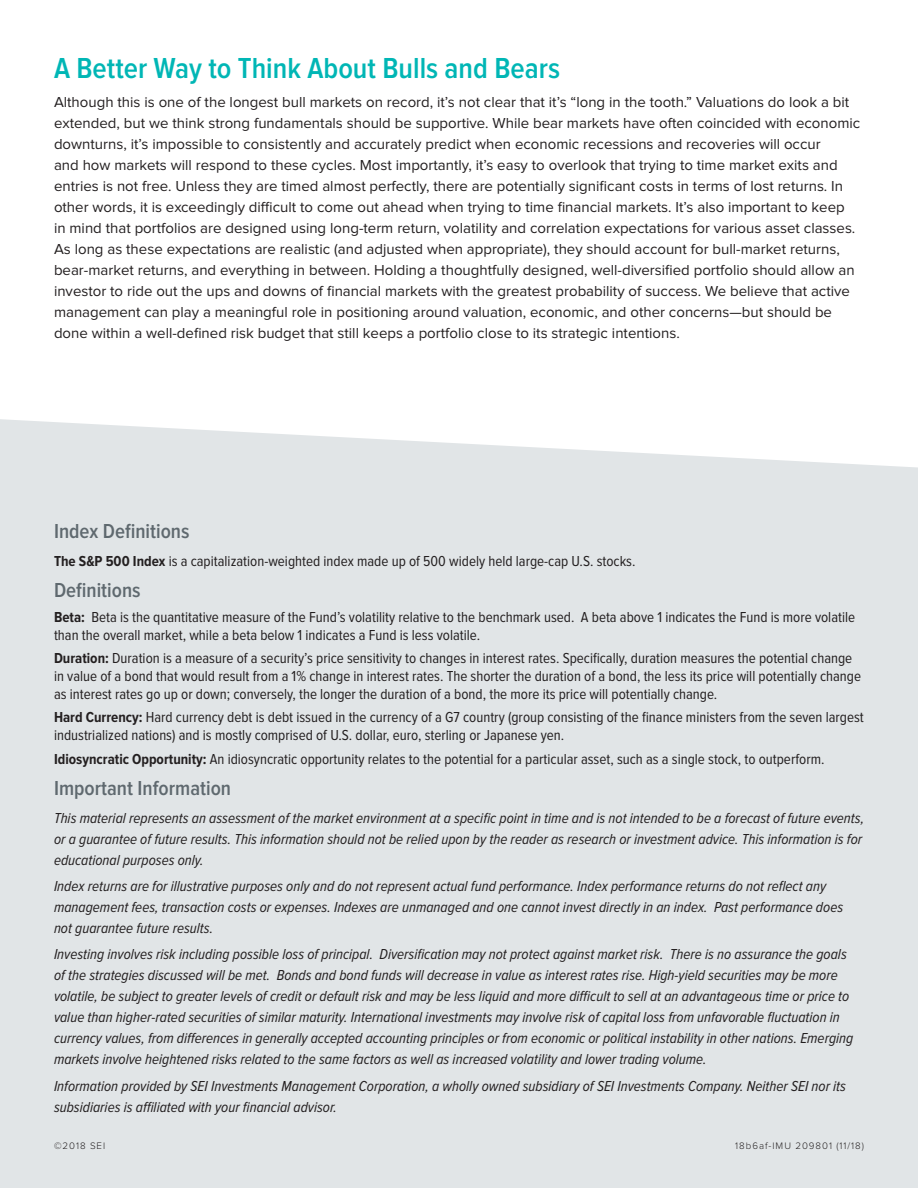
<style>
.page{position:relative;width:918px;height:1188px;background:#fff}
.page>*{position:absolute;margin:0;border:0;box-sizing:border-box;transform-origin:0 0}
.t1{font:600 30px "Proxima Nova Cond";color:#00b6b5}
.t2{font:600 21px "Proxima Nova Cond";color:#5f696f}
.t3{font:italic 15px/21px "Proxima Nova Cond";color:#231f20}
.t4{font:15px/21px "Proxima Nova";color:#231f20}
.t5{font:15px/18px "Proxima Nova Cond";color:#231f20}
.t6{font:300 9.75px "Proxima Nova";letter-spacing:.1em;color:#231f20}
.s1{font-weight:700}
</style>
<div class="page">
<div style="left:0;top:419px;width:918px;height:769px;background:#e1e5e7"></div>
<h1 class="t1" style="left:54px;top:51px;width:508px">A Better Way to Think About Bulls and Bears</h1>
<p class="t4" style="left:54px;top:92px;width:808px">Although this is one of the longest bull markets on record, it’s not clear that it’s “long in the tooth.” Valuations do look a bit extended, but we think strong fundamentals should be supportive. While bear markets have often coincided with economic downturns, it’s impossible to consistently and accurately predict when economic recessions and recoveries will occur<br>and how markets will respond to these cycles. Most importantly, it’s easy to overlook that trying to time market exits and entries is not free. Unless they are timed almost perfectly, there are potentially significant costs in terms of lost returns. In other words, it is exceedingly difficult to come out ahead when trying to time financial markets. It’s also important to keep<br>in mind that portfolios are designed using long-term return, volatility and correlation expectations for various asset classes.<br>As long as these expectations are realistic (and adjusted when appropriate), they should account for bull-market returns, bear-market returns, and everything in between. Holding a thoughtfully designed, well-diversified portfolio should allow an investor to ride out the ups and downs of financial markets with the greatest probability of success. We believe that active management can play a meaningful role in positioning around valuation, economic, and other concerns—but should be done within a well-defined risk budget that still keeps a portfolio close to its strategic intentions.</p>
<h2 class="t2" style="left:54px;top:520px;width:137px">Index Definitions</h2>
<p class="t5" style="left:54px;top:552px;width:583px"><span class="s1">The S&amp;P 500 Index</span> is a capitalization-weighted index made up of 500 widely held large-cap U.S. stocks.</p>
<h2 class="t2" style="left:54px;top:578px;width:88px">Definitions</h2>
<p class="t5" style="left:54px;top:608px;width:803px"><span class="s1">Beta:</span> Beta is the quantitative measure of the Fund’s volatility relative to the benchmark used. A beta above 1 indicates the Fund is more volatile than the overall market, while a beta below 1 indicates a Fund is less volatile.</p>
<p class="t5" style="left:54px;top:649px;width:809px"><span class="s1">Duration:</span> Duration is a measure of a security’s price sensitivity to changes in interest rates. Specifically, duration measures the potential change in value of a bond that would result from a 1% change in interest rates. The shorter the duration of a bond, the less its price will potentially change as interest rates go up or down; conversely, the longer the duration of a bond, the more its price will potentially change.</p>
<p class="t5" style="left:54px;top:709px;width:811px"><span class="s1">Hard Currency:</span> Hard currency debt is debt issued in the currency of a G7 country (group consisting of the finance ministers from the seven largest industrialized nations) and is mostly comprised of U.S. dollar, euro, sterling or Japanese yen.</p>
<p class="t5" style="left:54px;top:750px;width:772px"><span class="s1">Idiosyncratic Opportunity:</span> An idiosyncratic opportunity relates to the potential for a particular asset, such as a single stock, to outperform.</p>
<h2 class="t2" style="left:54px;top:776px;width:179px">Important Information</h2>
<p class="t3" style="left:54px;top:807px;width:812px">This material represents an assessment of the market environment at a specific point in time and is not intended to be a forecast of future events, or a guarantee of future results. This information should not be relied upon by the reader as research or investment advice. This information is for educational purposes only.</p>
<p class="t3" style="left:54px;top:876px;width:791px">Index returns are for illustrative purposes only and do not represent actual fund performance. Index performance returns do not reflect any management fees, transaction costs or expenses. Indexes are unmanaged and one cannot invest directly in an index. Past performance does not guarantee future results.</p>
<p class="t3" style="left:54px;top:944px;width:801px">Investing involves risk including possible loss of principal. Diversification may not protect against market risk. There is no assurance the goals of the strategies discussed will be met. Bonds and bond funds will decrease in value as interest rates rise. High-yield securities may be more volatile, be subject to greater levels of credit or default risk and may be less liquid and more difficult to sell at an advantageous time or price to value than higher-rated securities of similar maturity. International investments may involve risk of capital loss from unfavorable fluctuation in currency values, from differences in generally accepted accounting principles or from economic or political instability in other nations. Emerging markets involve heightened risks related to the same factors as well as increased volatility and lower trading volume.</p>
<p class="t3" style="left:54px;top:1076px;width:794px">Information provided by SEI Investments Management Corporation, a wholly owned subsidiary of SEI Investments Company. Neither SEI nor its subsidiaries is affiliated with your financial advisor.</p>
<p class="t6" style="left:54px;top:1141px;width:53px">©2018 SEI</p>
<p class="t6" style="left:735px;top:1141px;width:130px">18b6af-IMU 209801 (11/18)</p>
</div>
